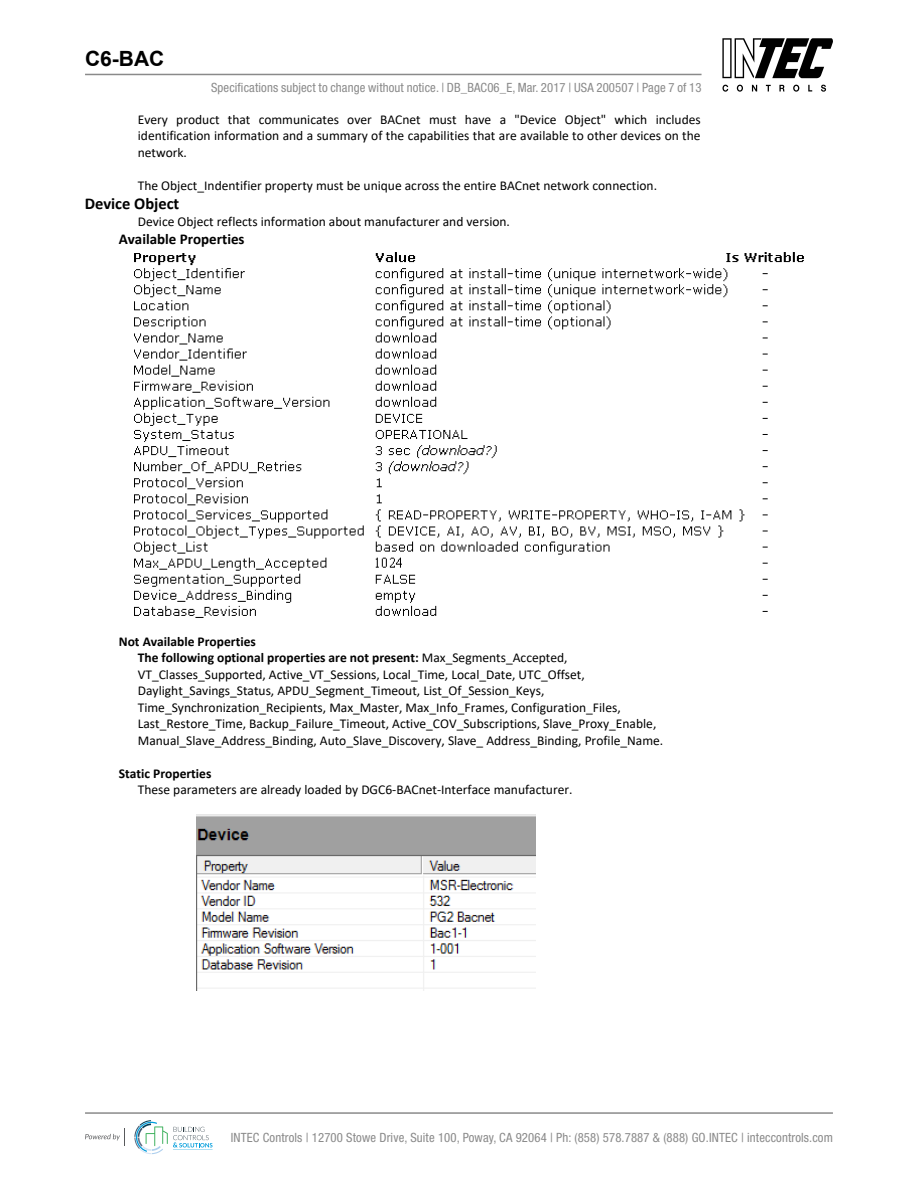
<style>
.page{position:relative;width:918px;height:1188px;background:#fff}
.page>*{position:absolute;margin:0;border:0;box-sizing:border-box;transform-origin:0 0}
.t1{font:700 21px "Arial";color:#000}
.t2{font:700 16.5px "Calibri";color:#000}
.t3{font:700 15px "Calibri";color:#000}
.t4{font:13.5px/16.5px "Calibri";color:#000}
.t5{font:condensed 12.75px "Helvetica Neue";letter-spacing:.01em;color:#8a8a8a}
.s1{font-weight:700}
</style>
<div class="page">
<img style="left:134px;top:252px;width:670px;height:366px">
<img style="left:197px;top:814px;width:339px;height:176px">
<svg style="left:722px;top:85px;width:6px;height:7px"></svg>
<svg style="left:737px;top:85px;width:6px;height:7px"></svg>
<svg style="left:752px;top:85px;width:5px;height:6px"></svg>
<svg style="left:766px;top:85px;width:5px;height:6px"></svg>
<svg style="left:779px;top:85px;width:6px;height:6px"></svg>
<svg style="left:793px;top:85px;width:6px;height:7px"></svg>
<svg style="left:808px;top:85px;width:4px;height:6px"></svg>
<svg style="left:821px;top:85px;width:5px;height:7px"></svg>
<svg style="left:722px;top:38px;width:111px;height:40px"></svg>
<hr style="left:85px;top:74px;width:617px;height:1px;background:#8a8a8a">
<hr style="left:85px;top:1112px;width:748px;height:2px;background:#8a8a8a">
<svg style="left:134px;top:1120px;width:79px;height:34px"></svg>
<svg style="left:85px;top:1129px;width:40px;height:17px"></svg>
<h1 class="t1" style="left:85px;top:44px;width:81px">C6-BAC</h1>
<p class="t5" style="left:211px;top:80px;width:492px">Specifications subject to change without notice. | DB_BAC06_E, Mar. 2017 | USA 200507 | Page 7 of 13</p>
<p class="t4" style="left:138px;top:111px;width:564px;text-align:justify">Every product that communicates over BACnet must have a "Device Object" which includes identification information and a summary of the capabilities that are available to other devices on the network.</p>
<p class="t4" style="left:138px;top:177px;width:521px">The Object_Indentifier property must be unique across the entire BACnet network connection.</p>
<p class="t2" style="left:85px;top:192px;width:96px">Device Object</p>
<p class="t4" style="left:138px;top:213px;width:374px">Device Object reflects information about manufacturer and version.</p>
<p class="t3" style="left:119px;top:229px;width:127px">Available Properties</p>
<p class="t4" style="left:138px;top:633px;width:527px;text-indent:-19px"><span class="s1">Not Available Properties<br>The following optional properties are not present:</span> Max_Segments_Accepted, VT_Classes_Supported, Active_VT_Sessions, Local_Time, Local_Date, UTC_Offset, Daylight_Savings_Status, APDU_Segment_Timeout, List_Of_Session_Keys, Time_Synchronization_Recipients, Max_Master, Max_Info_Frames, Configuration_Files, Last_Restore_Time, Backup_Failure_Timeout, Active_COV_Subscriptions, Slave_Proxy_Enable, Manual_Slave_Address_Binding, Auto_Slave_Discovery, Slave_ Address_Binding, Profile_Name.</p>
<p class="t4" style="left:138px;top:765px;width:436px;text-indent:-19px"><span class="s1">Static Properties<br></span>These parameters are already loaded by DGC6-BACnet-Interface manufacturer.</p>
<p class="t5" style="left:231px;top:1130px;width:604px">INTEC Controls | 12700 Stowe Drive, Suite 100, Poway, CA 92064 | Ph: (858) 578.7887 &amp; (888) GO.INTEC | inteccontrols.com</p>
</div>
